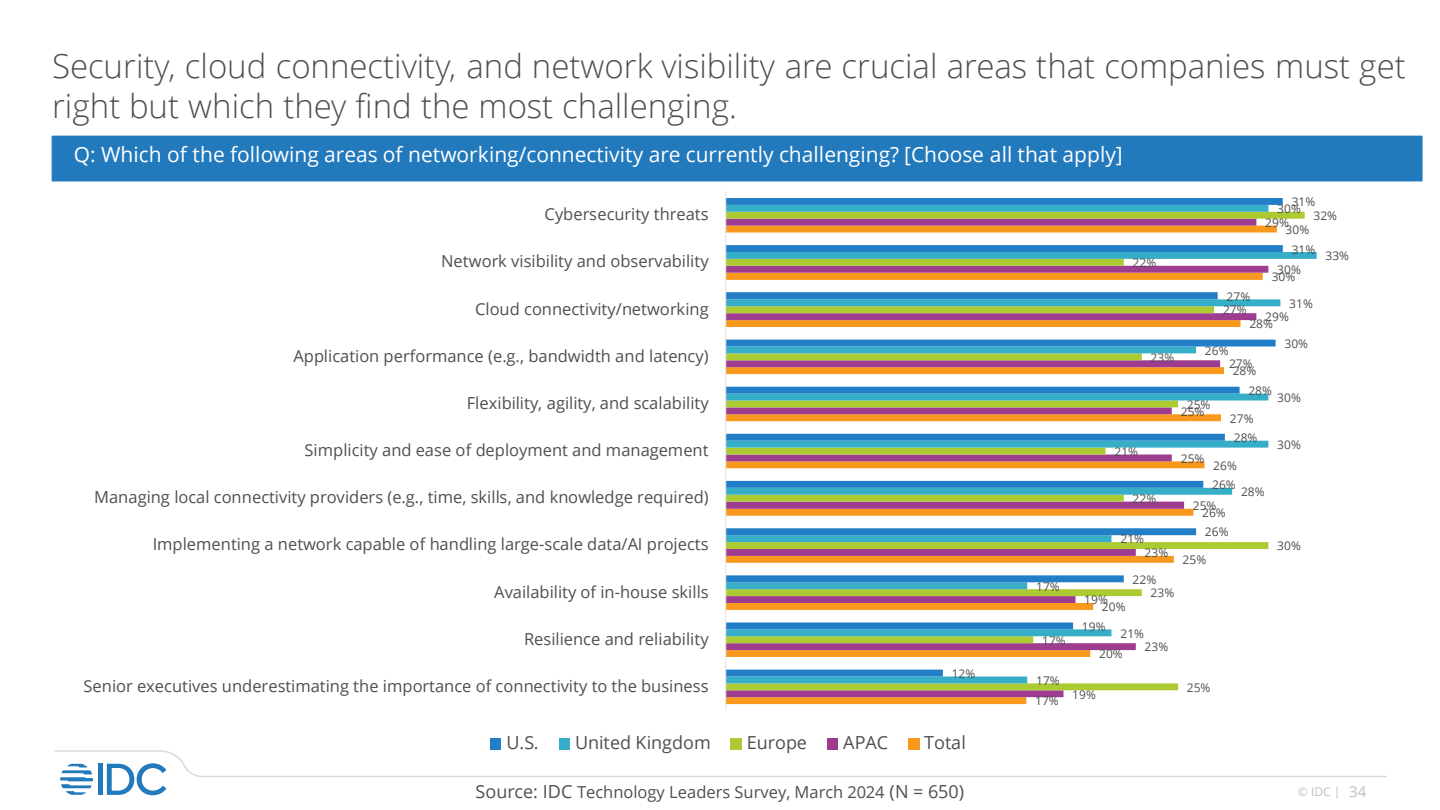
<style>
.page{position:relative;width:1440px;height:810px;background:#fff}
.page>*{position:absolute;margin:0;border:0;box-sizing:border-box;transform-origin:0 0}
.t1{font:300 33px/39.6px "Open Sans";color:#4f4f4f}
.t2{font:21px "Open Sans";color:#fff}
.t3{font:18px "Open Sans";color:#4f4f4f}
.t4{font:16.5px "Open Sans";color:#4f4f4f}
.t5{font:12px "Open Sans";letter-spacing:.005em;color:#4f4f4f}
.t6{font:12px "Open Sans";color:#bfbfbf}
.s1{font-size:18px}
.s2{font-size:15px}
</style>
<div class="page">
<svg style="left:54px;top:750px;width:1333px;height:45px"></svg>
<div style="left:52px;top:136px;width:1371px;height:45px;background:#2279bc"></div>
<svg style="left:726px;top:211px;width:591px;height:472px"></svg>
<svg style="left:726px;top:198px;width:557px;height:478px"></svg>
<hr style="left:725px;top:192px;width:1px;height:518px;background:#e5e5e5">
<div style="left:490px;top:738px;width:11px;height:11px;background:#227fc7"></div>
<div style="left:559px;top:738px;width:11px;height:11px;background:#36aec7"></div>
<div style="left:731px;top:738px;width:11px;height:11px;background:#accb32"></div>
<div style="left:827px;top:738px;width:11px;height:11px;background:#9e3d90"></div>
<div style="left:908px;top:738px;width:12px;height:11px;background:#f8981d"></div>
<h2 class="t1" style="left:52px;top:45px;width:1355px">Security, cloud connectivity, and network visibility are crucial areas that companies must get right but which they find the most challenging.</h2>
<p class="t2" style="left:74px;top:140px;width:1051px">Q: Which of the following areas of networking/connectivity are currently challenging? [Choose all that apply]</p>
<p class="t4" style="left:545px;top:203px;width:166px">Cybersecurity threats</p>
<p class="t5" style="left:1292px;top:194px;width:25px">31%</p>
<p class="t5" style="left:1277px;top:201px;width:25px">30%</p>
<p class="t5" style="left:1313px;top:208px;width:25px">32%</p>
<p class="t5" style="left:1265px;top:214px;width:25px">29%</p>
<p class="t5" style="left:1286px;top:221px;width:25px">30%</p>
<p class="t4" style="left:441px;top:250px;width:269px">Network visibility and observability</p>
<p class="t5" style="left:1133px;top:255px;width:25px">22%</p>
<p class="t5" style="left:1292px;top:241px;width:25px">31%</p>
<p class="t5" style="left:1277px;top:262px;width:25px">30%</p>
<p class="t5" style="left:1272px;top:268px;width:25px">30%</p>
<p class="t5" style="left:1326px;top:248px;width:25px">33%</p>
<p class="t4" style="left:475px;top:297px;width:235px">Cloud connectivity/networking</p>
<p class="t5" style="left:1227px;top:288px;width:25px">27%</p>
<p class="t5" style="left:1289px;top:295px;width:25px">31%</p>
<p class="t5" style="left:1223px;top:302px;width:25px">27%</p>
<p class="t5" style="left:1265px;top:309px;width:25px">29%</p>
<p class="t5" style="left:1249px;top:316px;width:25px">28%</p>
<p class="t4" style="left:293px;top:345px;width:417px">Application performance (e.g., bandwidth and latency)</p>
<p class="t5" style="left:1151px;top:349px;width:25px">23%</p>
<p class="t5" style="left:1205px;top:342px;width:25px">26%</p>
<p class="t5" style="left:1229px;top:356px;width:25px">27%</p>
<p class="t5" style="left:1233px;top:363px;width:25px">28%</p>
<p class="t5" style="left:1285px;top:335px;width:25px">30%</p>
<p class="t4" style="left:467px;top:392px;width:243px">Flexibility, agility, and scalability</p>
<p class="t5" style="left:1187px;top:396px;width:25px">25%</p>
<p class="t5" style="left:1181px;top:403px;width:25px">25%</p>
<p class="t5" style="left:1248px;top:382px;width:25px">28%</p>
<p class="t5" style="left:1277px;top:389px;width:25px">30%</p>
<p class="t5" style="left:1230px;top:410px;width:25px">27%</p>
<p class="t4" style="left:305px;top:439px;width:405px">Simplicity and ease of deployment and management</p>
<p class="t5" style="left:1114px;top:443px;width:25px">21%</p>
<p class="t5" style="left:1181px;top:450px;width:25px">25%</p>
<p class="t5" style="left:1234px;top:430px;width:25px">28%</p>
<p class="t5" style="left:1213px;top:457px;width:25px">26%</p>
<p class="t5" style="left:1277px;top:436px;width:25px">30%</p>
<p class="t4" style="left:94px;top:486px;width:616px">Managing local connectivity providers (e.g., time, skills, and knowledge required)</p>
<p class="t5" style="left:1133px;top:491px;width:25px">22%</p>
<p class="t5" style="left:1212px;top:477px;width:25px">26%</p>
<p class="t5" style="left:1241px;top:484px;width:25px">28%</p>
<p class="t5" style="left:1193px;top:497px;width:25px">25%</p>
<p class="t5" style="left:1202px;top:504px;width:25px">26%</p>
<p class="t4" style="left:153px;top:533px;width:558px">Implementing a network capable of handling large-scale data/AI projects</p>
<p class="t5" style="left:1121px;top:531px;width:25px">21%</p>
<p class="t5" style="left:1145px;top:545px;width:25px">23%</p>
<p class="t5" style="left:1205px;top:524px;width:25px">26%</p>
<p class="t5" style="left:1183px;top:551px;width:25px">25%</p>
<p class="t5" style="left:1277px;top:538px;width:25px">30%</p>
<p class="t4" style="left:494px;top:580px;width:216px">Availability of in-house skills</p>
<p class="t5" style="left:1036px;top:578px;width:25px">17%</p>
<p class="t5" style="left:1084px;top:592px;width:25px">19%</p>
<p class="t5" style="left:1102px;top:599px;width:25px">20%</p>
<p class="t5" style="left:1133px;top:571px;width:25px">22%</p>
<p class="t5" style="left:1151px;top:585px;width:25px">23%</p>
<p class="t4" style="left:524px;top:627px;width:186px">Resilience and reliability</p>
<p class="t5" style="left:1042px;top:632px;width:25px">17%</p>
<p class="t5" style="left:1082px;top:618px;width:25px">19%</p>
<p class="t5" style="left:1121px;top:625px;width:25px">21%</p>
<p class="t5" style="left:1099px;top:646px;width:25px">20%</p>
<p class="t5" style="left:1145px;top:639px;width:25px">23%</p>
<p class="t4" style="left:84px;top:675px;width:626px">Senior executives underestimating the importance of connectivity to the business</p>
<p class="t5" style="left:952px;top:665px;width:25px">12%</p>
<p class="t5" style="left:1036px;top:672px;width:25px">17%</p>
<p class="t5" style="left:1035px;top:693px;width:25px">17%</p>
<p class="t5" style="left:1072px;top:686px;width:25px">19%</p>
<p class="t5" style="left:1187px;top:679px;width:25px">25%</p>
<p class="t3" style="left:506px;top:730px;width:34px">U.S.</p>
<p class="t3" style="left:575px;top:730px;width:137px">United Kingdom</p>
<p class="t3" style="left:747px;top:730px;width:62px">Europe</p>
<p class="t3" style="left:843px;top:730px;width:46px">APAC</p>
<p class="t3" style="left:924px;top:730px;width:43px">Total</p>
<p class="t4" style="left:476px;top:781px;width:490px"><span class="s1">Source: IDC</span> Technology Leaders Survey, March 2024 <span class="s1">(N = 650)</span></p>
<p class="t6" style="left:1298px;top:784px;width:70px">© IDC | <span class="s2">34</span></p>
</div>
